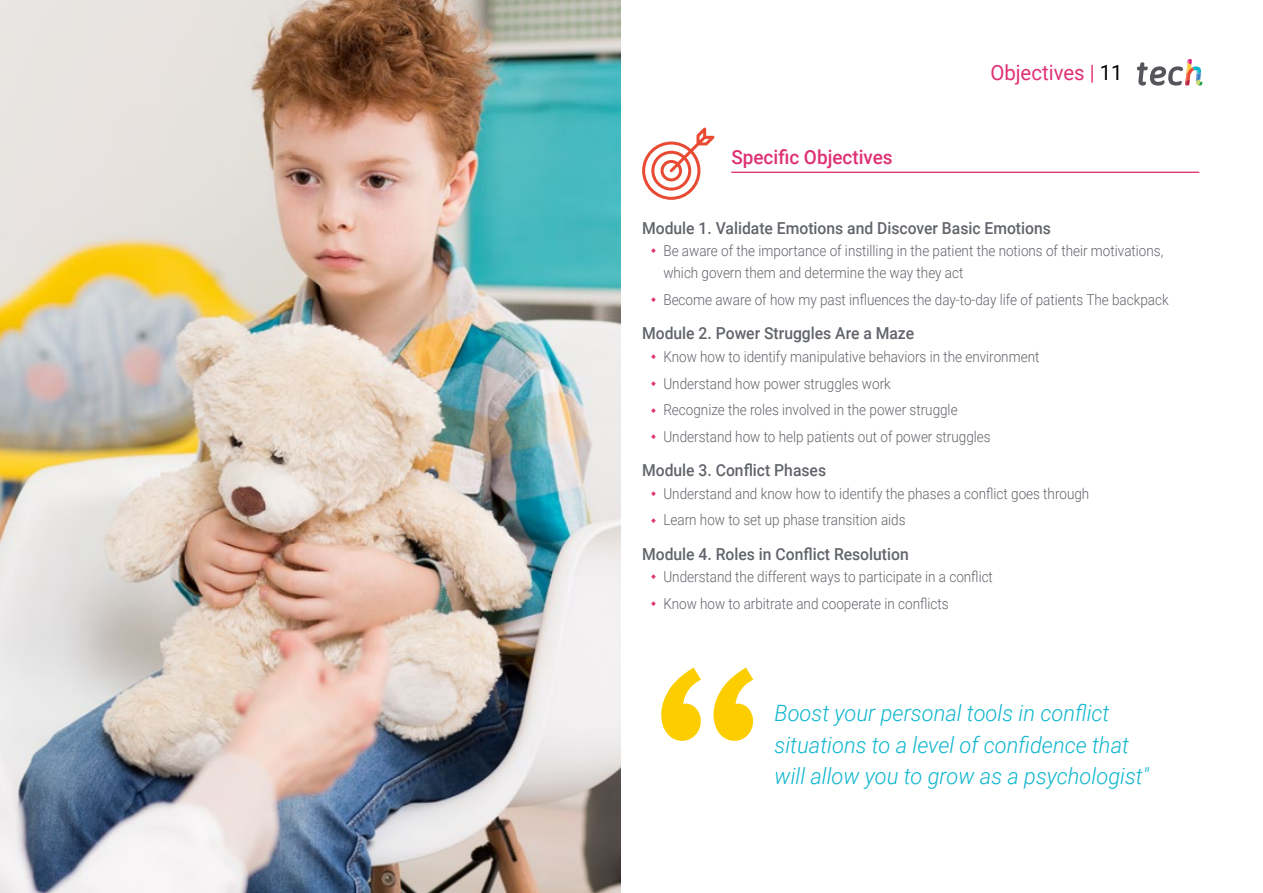
<style>
.page{position:relative;width:1263px;height:893px;background:#fff}
.page>*{position:absolute;margin:0;border:0;box-sizing:border-box;transform-origin:0 0}
.t1{font:italic 300 22.5px/31.5px "Roboto";color:#0fb6cf}
.t2{font:21px "Roboto";color:#df3174}
.t3{font:500 19.5px "Roboto";color:#df3174}
.t4{font:500 16.5px "Roboto";color:#61646a;scale:.95 1}
.t5{font:300 15px/26.7px "Roboto";color:#61646a;scale:.9 1}
.s1{color:#000}
</style>
<div class="page">
<svg style="left:642px;top:127px;width:72px;height:73px"></svg>
<hr style="left:731px;top:172px;width:468px;height:1px;background:#df3174">
<svg style="left:661px;top:668px;width:92px;height:73px"></svg>
<svg style="left:1137px;top:59px;width:65px;height:27px"></svg>
<img style="left:0;top:0;width:621px;height:893px">
<h3 class="t3" style="left:731px;top:143px;width:163px">Specific Objectives</h3>
<h2 class="t2" style="left:990px;top:57px;width:134px">Objectives | <span class="s1">11</span></h2>
<p class="t4" style="left:642px;top:216px;width:432px">Module 1. Validate Emotions and Discover Basic Emotions</p>
<p class="t5" style="left:663px;top:239px;width:557px;line-height:22.5px">Be aware of the importance of instilling in the patient the notions of their motivations, which govern them and determine the way they act</p>
<p class="t5" style="left:663px;top:286px;width:563px">Become aware of how my past influences the day-to-day life of patients The backpack</p>
<p class="t4" style="left:642px;top:322px;width:288px">Module 2. Power Struggles Are a Maze</p>
<p class="t5" style="left:663px;top:343px;width:419px">Know how to identify manipulative behaviors in the environment Understand how power struggles work<br>Recognize the roles involved in the power struggle<br>Understand how to help patients out of power struggles</p>
<p class="t4" style="left:642px;top:459px;width:195px">Module 3. Conflict Phases</p>
<p class="t5" style="left:663px;top:479px;width:475px">Understand and know how to identify the phases a conflict goes through<br>Learn how to set up phase transition aids</p>
<p class="t4" style="left:642px;top:542px;width:282px">Module 4. Roles in Conflict Resolution</p>
<p class="t5" style="left:663px;top:563px;width:368px">Understand the different ways to participate in a conflict<br>Know how to arbitrate and cooperate in conflicts</p>
<h1 class="t1" style="left:775px;top:696px;width:376px">Boost your personal tools in conflict situations to a level of confidence that will allow you to grow as a psychologist"</h1>
</div>
